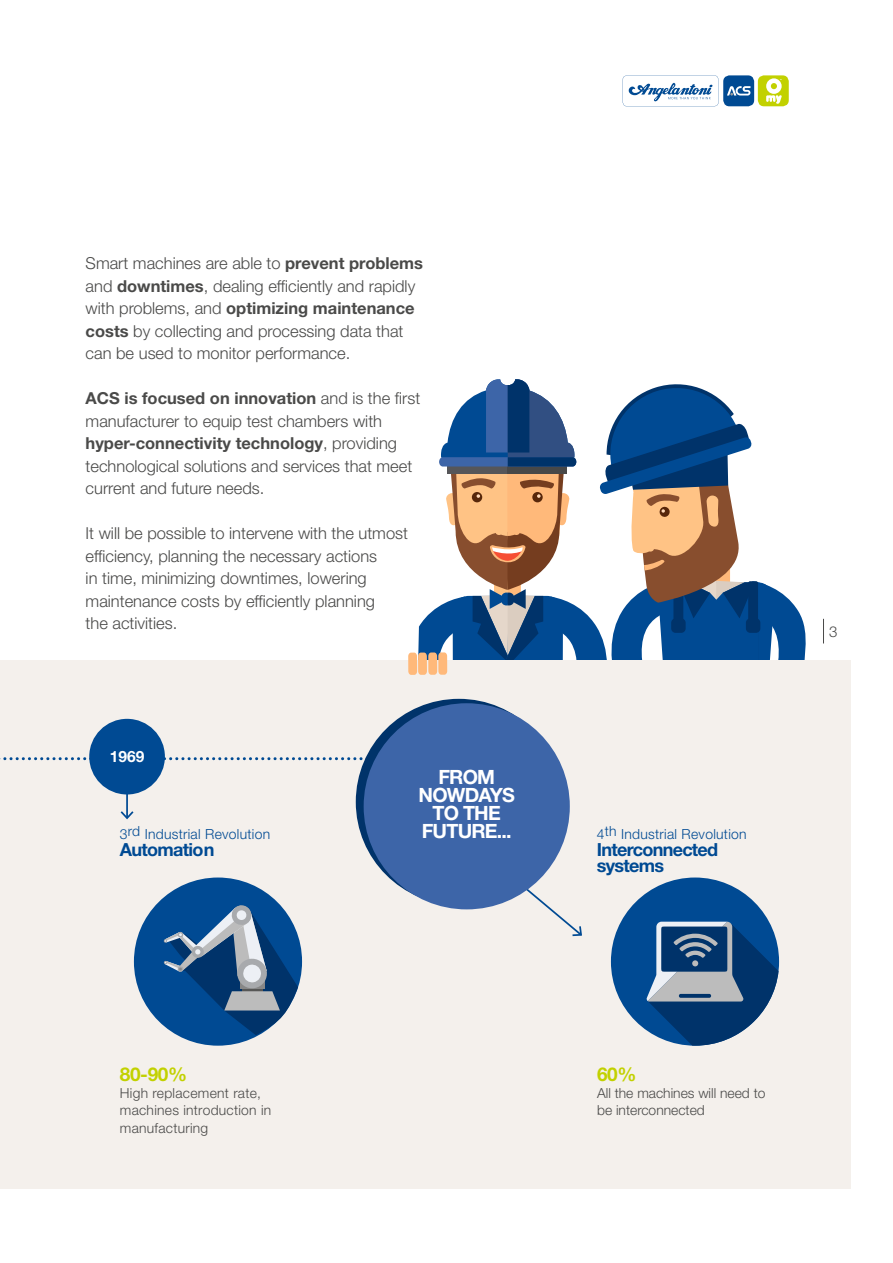
<style>
.page{position:relative;width:893px;height:1263px;background:#fff}
.page>*{position:absolute;margin:0;border:0;box-sizing:border-box;transform-origin:0 0}
.t1{font:700 19.65px/18px "Helvetica Neue LT Std";letter-spacing:-.04em;color:#fff;text-align:center}
.t2{font:700 19.05px "Helvetica Neue LT Std";color:#c2d100}
.t3{font:700 18px/16.6px "Helvetica Neue LT Std";letter-spacing:-.04em;color:#004a93}
.t4{font:300 16.5px/22.5px "Helvetica Neue LT Std";color:#4a4a49}
.t5{font:700 15.6px "Helvetica Neue LT Std";color:#fff}
.t6{font:300 15px "Helvetica Neue LT Std";color:#4a4a49}
.t7{font:300 13.95px "Helvetica Neue LT Std";letter-spacing:.02em;color:#004a93}
.t8{font:300 13.8px/17.2px "Helvetica Neue LT Std";letter-spacing:.02em;color:#4a4a49}
.t9{font:300 13.8px/17.2px "Helvetica Neue LT Std";color:#4a4a49}
.s1{font-weight:700}
</style>
<div class="page">
<svg style="left:823px;top:619px;width:1px;height:24px"></svg>
<div style="left:758px;top:75px;width:31px;height:31px;background:#c2d100;border-radius:6px"></div>
<svg style="left:766px;top:78px;width:16px;height:26px"></svg>
<div style="left:723px;top:75px;width:31px;height:31px;background:#004a93;border-radius:6px"></div>
<svg style="left:727px;top:86px;width:23px;height:10px"></svg>
<svg style="left:623px;top:75px;width:95px;height:31px"></svg>
<div style="left:0;top:660px;width:850px;height:528px;background:#f4f0ec"></div>
<svg style="left:0;top:379px;width:806px;height:667px"></svg>
<div style="left:356px;top:699px;width:206px;height:206px;background:#00336a;border-radius:50%"></div>
<div style="left:364px;top:703px;width:206px;height:206px;background:#3d65a8;border-radius:50%"></div>
<p class="t4" style="left:86px;top:252px;width:339px">Smart machines are able to <span class="s1">prevent problems </span>and <span class="s1">downtimes</span>, dealing efficiently and rapidly with problems, and <span class="s1">optimizing maintenance costs</span> by collecting and processing data that can be used to monitor performance.</p>
<p class="t4" style="left:86px;top:387px;width:336px"><span class="s1">ACS is focused on innovation</span> and is the first manufacturer to equip test chambers with <span class="s1">hyper-connectivity technology</span>, providing technological solutions and services that meet current and future needs.</p>
<p class="t4" style="left:86px;top:522px;width:324px">It will be possible to intervene with the utmost efficiency, planning the necessary actions<br>in time, minimizing downtimes, lowering maintenance costs by efficiently planning<br>the activities.</p>
<p class="t5" style="left:110px;top:747px;width:36px">1969</p>
<p class="t7" style="left:120px;top:825px;width:152px">3rd Industrial Revolution</p>
<p class="t3" style="left:120px;top:840px;width:96px">Automation</p>
<p class="t2" style="left:120px;top:1062px;width:69px">80-90%</p>
<p class="t8" style="left:120px;top:1084px;width:153px">High replacement rate, machines introduction in manufacturing</p>
<p class="t1" style="left:419px;top:768px;width:98px">FROM<br>NOWDAYS<br>TO THE<br>FUTURE...</p>
<p class="t7" style="left:597px;top:825px;width:151px">4th Industrial Revolution</p>
<p class="t3" style="left:597px;top:840px;width:123px">Interconnected systems</p>
<p class="t6" style="left:829px;top:623px;width:10px">3</p>
<p class="t2" style="left:597px;top:1062px;width:41px">60%</p>
<p class="t9" style="left:597px;top:1084px;width:170px">All the machines will need to be interconnected</p>
</div>
